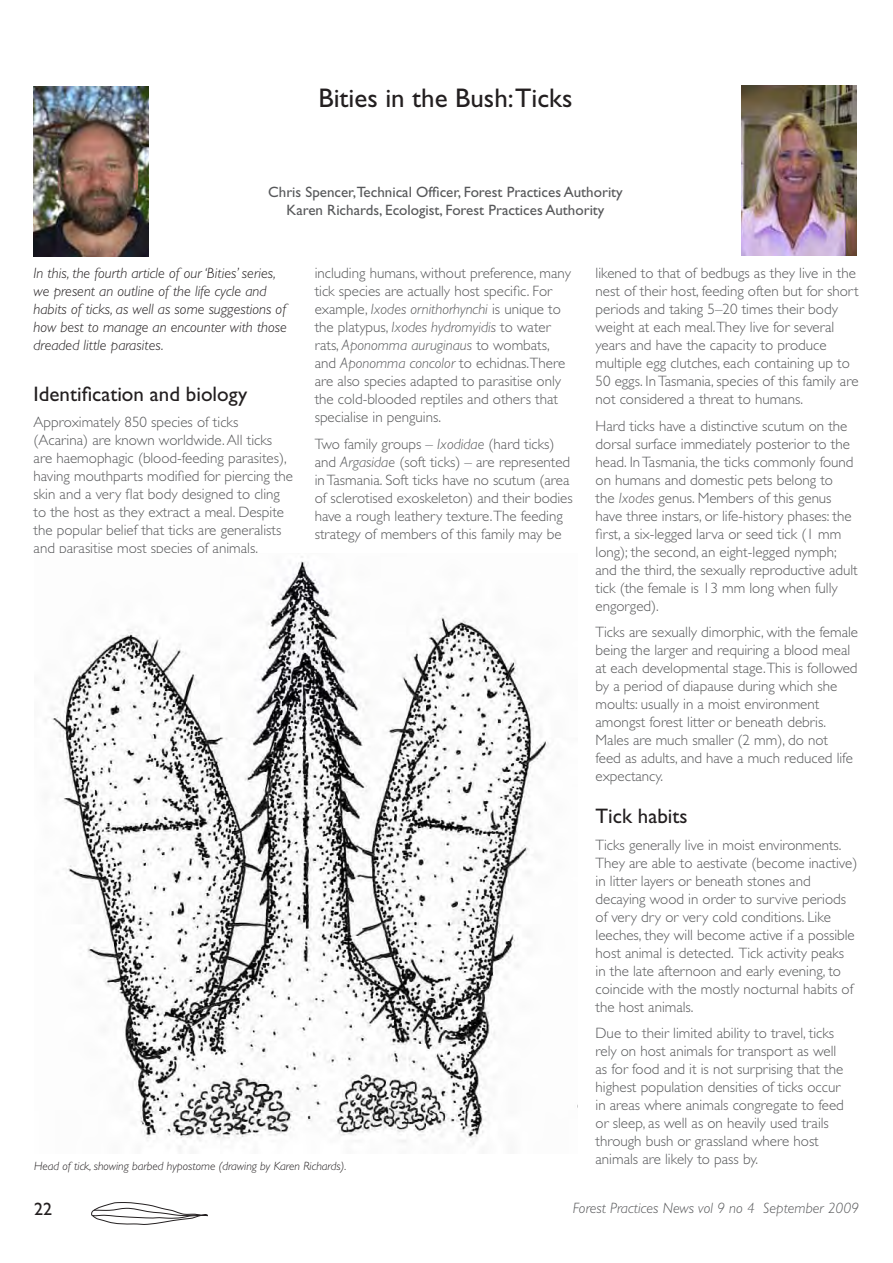
<style>
.page{position:relative;width:893px;height:1263px;background:#fff}
.page>*{position:absolute;margin:0;border:0;box-sizing:border-box;transform-origin:0 0}
.t1{font:27px "Gill Sans";color:#231f20}
.t2{font:21px "Gill Sans";color:#231f20}
.t3{font:18px "Gill Sans";color:#231f20}
.t4{font:300 15px/18px "Gill Sans";color:#57585a}
.t5{font:italic 300 15px/18px "Gill Sans";color:#231f20}
.t6{font:15px/18px "Gill Sans";color:#57585a;text-align:center}
.t7{font:italic 300 15px "Gill Sans";color:#57585a}
.t8{font:italic 300 12px "Gill Sans";color:#231f20}
.s1{font-style:italic}
</style>
<div class="page">
<svg style="left:91px;top:1202px;width:117px;height:23px"></svg>
<img style="left:45px;top:556px;width:533px;height:594px">
<img style="left:34px;top:86px;width:115px;height:170px">
<img style="left:742px;top:86px;width:115px;height:170px">
<h1 class="t1" style="left:318px;top:82px;width:256px">Bities in the Bush:Ticks</h1>
<p class="t6" style="left:268px;top:183px;width:356px">Chris Spencer,Technical Officer, Forest Practices Authority<br>Karen Richards, Ecologist, Forest Practices Authority</p>
<p class="t5" style="left:34px;top:264px;width:255px">In this, the fourth article of our ‘Bities’ series, we present an outline of the life cycle and habits of ticks, as well as some suggestions of how best to manage an encounter with those dreaded little parasites.</p>
<h2 class="t2" style="left:34px;top:382px;width:215px">Identification and biology</h2>
<p class="t4" style="left:34px;top:413px;width:261px">Approximately 850 species of ticks (Acarina) are known worldwide. All ticks are haemophagic (blood-feeding parasites), having mouthparts modified for piercing the skin and a very flat body designed to cling to the host as they extract a meal. Despite the popular belief that ticks are generalists and parasitise most species of animals,</p>
<p class="t4" style="left:315px;top:264px;width:258px">including humans, without preference, many tick species are actually host specific. For example, <span class="s1">Ixodes ornithorhynchi</span> is unique to the platypus, <span class="s1">Ixodes hydromyidis</span> to water rats, <span class="s1">Aponomma auruginaus</span> to wombats, and <span class="s1">Aponomma concolor</span> to echidnas.There are also species adapted to parasitise only the cold-blooded reptiles and others that specialise in penguins.</p>
<p class="t4" style="left:315px;top:435px;width:260px">Two family groups – <span class="s1">Ixodidae</span> (hard ticks) and <span class="s1">Argasidae</span> (soft ticks) – are represented in Tasmania. Soft ticks have no scutum (area of sclerotised exoskeleton) and their bodies have a rough leathery texture.The feeding strategy of members of this family may be</p>
<p class="t8" style="left:34px;top:1159px;width:314px">Head of tick, showing barbed hypostome (drawing by Karen Richards).</p>
<p class="t4" style="left:595px;top:264px;width:264px">likened to that of bedbugs as they live in the nest of their host, feeding often but for short periods and taking 5–20 times their body weight at each meal.They live for several years and have the capacity to produce multiple egg clutches, each containing up to 50 eggs. In Tasmania, species of this family are not considered a threat to humans.</p>
<p class="t4" style="left:595px;top:417px;width:264px">Hard ticks have a distinctive scutum on the dorsal surface immediately posterior to the head. In Tasmania, the ticks commonly found on humans and domestic pets belong to<br>the <span class="s1">Ixodes</span> genus. Members of this genus have three instars, or life-history phases: the first, a six-legged larva or seed tick (1 mm long); the second, an eight-legged nymph; and the third, the sexually reproductive adult tick (the female is 13 mm long when fully engorged).</p>
<p class="t4" style="left:595px;top:623px;width:264px">Ticks are sexually dimorphic, with the female being the larger and requiring a blood meal at each developmental stage.This is followed by a period of diapause during which she moults: usually in a moist environment amongst forest litter or beneath debris.<br>Males are much smaller (2 mm), do not<br>feed as adults, and have a much reduced life expectancy.</p>
<h2 class="t2" style="left:596px;top:804px;width:94px">Tick habits</h2>
<p class="t4" style="left:596px;top:836px;width:263px">Ticks generally live in moist environments.<br>They are able to aestivate (become inactive) in litter layers or beneath stones and decaying wood in order to survive periods of very dry or very cold conditions. Like leeches, they will become active if a possible host animal is detected. Tick activity peaks in the late afternoon and early evening, to coincide with the mostly nocturnal habits of the host animals.</p>
<p class="t4" style="left:596px;top:1024px;width:250px">Due to their limited ability to travel, ticks rely on host animals for transport as well as for food and it is not surprising that the highest population densities of ticks occur in areas where animals congregate to feed or sleep, as well as on heavily used trails through bush or grassland where host animals are likely to pass by.</p>
<p class="t3" style="left:34px;top:1198px;width:19px">22</p>
<p class="t7" style="left:573px;top:1199px;width:288px">Forest Practices News vol 9 no 4 September 2009</p>
</div>
